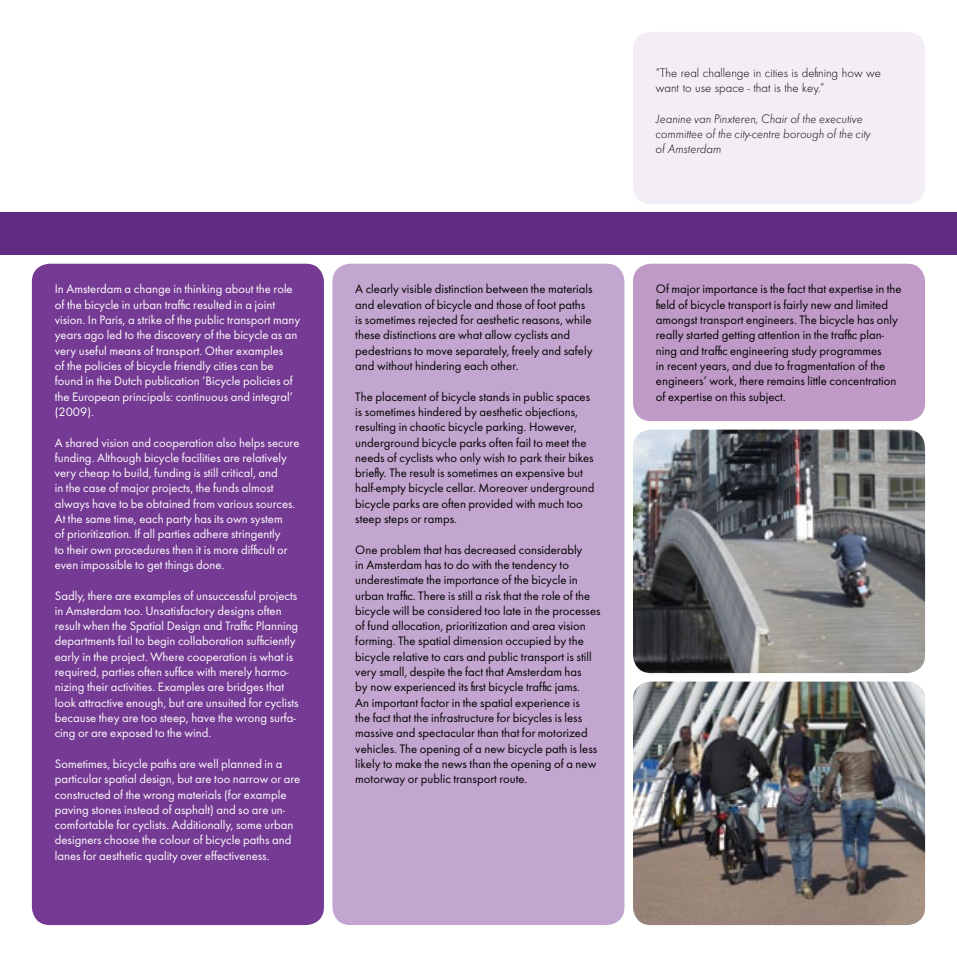
<style>
.page{position:relative;width:957px;height:957px;background:#fff}
.page>*{position:absolute;margin:0;border:0;box-sizing:border-box;transform-origin:0 0}
.t1{font:12.75px/15.3px "Futura";color:#000}
.t2{font:12.75px/15.3px "Futura";color:#fff}
.t3{font:12.75px "Futura Lgt Itl";color:#000}
.t4{font:12.75px/15.3px "Futura Lgt";color:#000}
</style>
<div class="page">
<div style="left:0;top:213px;width:957px;height:42px;background:#5e2b80"></div>
<div style="left:633px;top:264px;width:292px;height:157px;background:#bf9ac7;border-radius:18px"></div>
<div style="left:32px;top:264px;width:292px;height:661px;background:#753a93;border-radius:18px"></div>
<div style="left:332px;top:264px;width:292px;height:661px;background:#c3a6cf;border-radius:18px"></div>
<img style="left:633px;top:429px;width:292px;height:244px">
<img style="left:633px;top:681px;width:292px;height:244px">
<div style="left:633px;top:32px;width:292px;height:172px;background:#f3edf6;border-radius:18px"></div>
<p class="t2" style="left:55px;top:283px;width:247px">In Amsterdam a change in thinking about the role of the bicycle in urban traffic resulted in a joint vision. In Paris, a strike of the public transport many years ago led to the discovery of the bicycle as an very useful means of transport. Other examples<br>of the policies of bicycle friendly cities can be found in the Dutch publication ‘Bicycle policies of the European principals: continuous and integral’ (2009).</p>
<p class="t2" style="left:55px;top:436px;width:246px">A shared vision and cooperation also helps secure funding. Although bicycle facilities are relatively very cheap to build, funding is still critical, and<br>in the case of major projects, the funds almost always have to be obtained from various sources.<br>At the same time, each party has its own system<br>of prioritization. If all parties adhere stringently<br>to their own procedures then it is more difficult or even impossible to get things done.</p>
<p class="t2" style="left:55px;top:589px;width:245px">Sadly, there are examples of unsuccessful projects in Amsterdam too. Unsatisfactory designs often result when the Spatial Design and Traffic Planning departments fail to begin collaboration sufficiently early in the project. Where cooperation is what is required, parties often suffice with merely harmo&shy;nizing their activities. Examples are bridges that look attractive enough, but are unsuited for cyclists because they are too steep, have the wrong surfa&shy;cing or are exposed to the wind.</p>
<p class="t2" style="left:55px;top:757px;width:247px">Sometimes, bicycle paths are well planned in a particular spatial design, but are too narrow or are constructed of the wrong materials (for example paving stones instead of asphalt) and so are un&shy;comfortable for cyclists. Additionally, some urban designers choose the colour of bicycle paths and lanes for aesthetic quality over effectiveness.</p>
<p class="t1" style="left:355px;top:283px;width:239px">A clearly visible distinction between the materials and elevation of bicycle and those of foot paths is sometimes rejected for aesthetic reasons, while these distinctions are what allow cyclists and pedestrians to move separately, freely and safely and without hindering each other.</p>
<p class="t1" style="left:355px;top:390px;width:241px">The placement of bicycle stands in public spaces is sometimes hindered by aesthetic objections, resulting in chaotic bicycle parking. However, underground bicycle parks often fail to meet the needs of cyclists who only wish to park their bikes briefly. The result is sometimes an expensive but half-empty bicycle cellar. Moreover underground bicycle parks are often provided with much too steep steps or ramps.</p>
<p class="t1" style="left:355px;top:543px;width:247px">One problem that has decreased considerably<br>in Amsterdam has to do with the tendency to underestimate the importance of the bicycle in urban traffic. There is still a risk that the role of the bicycle will be considered too late in the processes of fund allocation, prioritization and area vision forming. The spatial dimension occupied by the bicycle relative to cars and public transport is still very small, despite the fact that Amsterdam has<br>by now experienced its first bicycle traffic jams.<br>An important factor in the spatial experience is<br>the fact that the infrastructure for bicycles is less massive and spectacular than that for motorized vehicles. The opening of a new bicycle path is less likely to make the news than the opening of a new motorway or public transport route.</p>
<p class="t4" style="left:656px;top:66px;width:226px">“The real challenge in cities is defining how we want to use space - that is the key.”</p>
<p class="t3" style="left:656px;top:110px;width:209px">Jeanine van Pinxteren, Chair of the executive</p>
<p class="t3" style="left:656px;top:125px;width:216px">committee of the city-centre borough of the city</p>
<p class="t3" style="left:656px;top:141px;width:67px">of Amsterdam</p>
<p class="t1" style="left:656px;top:283px;width:247px">Of major importance is the fact that expertise in the field of bicycle transport is fairly new and limited amongst transport engineers. The bicycle has only really started getting attention in the traffic plan&shy;ning and traffic engineering study programmes<br>in recent years, and due to fragmentation of the engineers’ work, there remains little concentration of expertise on this subject.</p>
</div>
